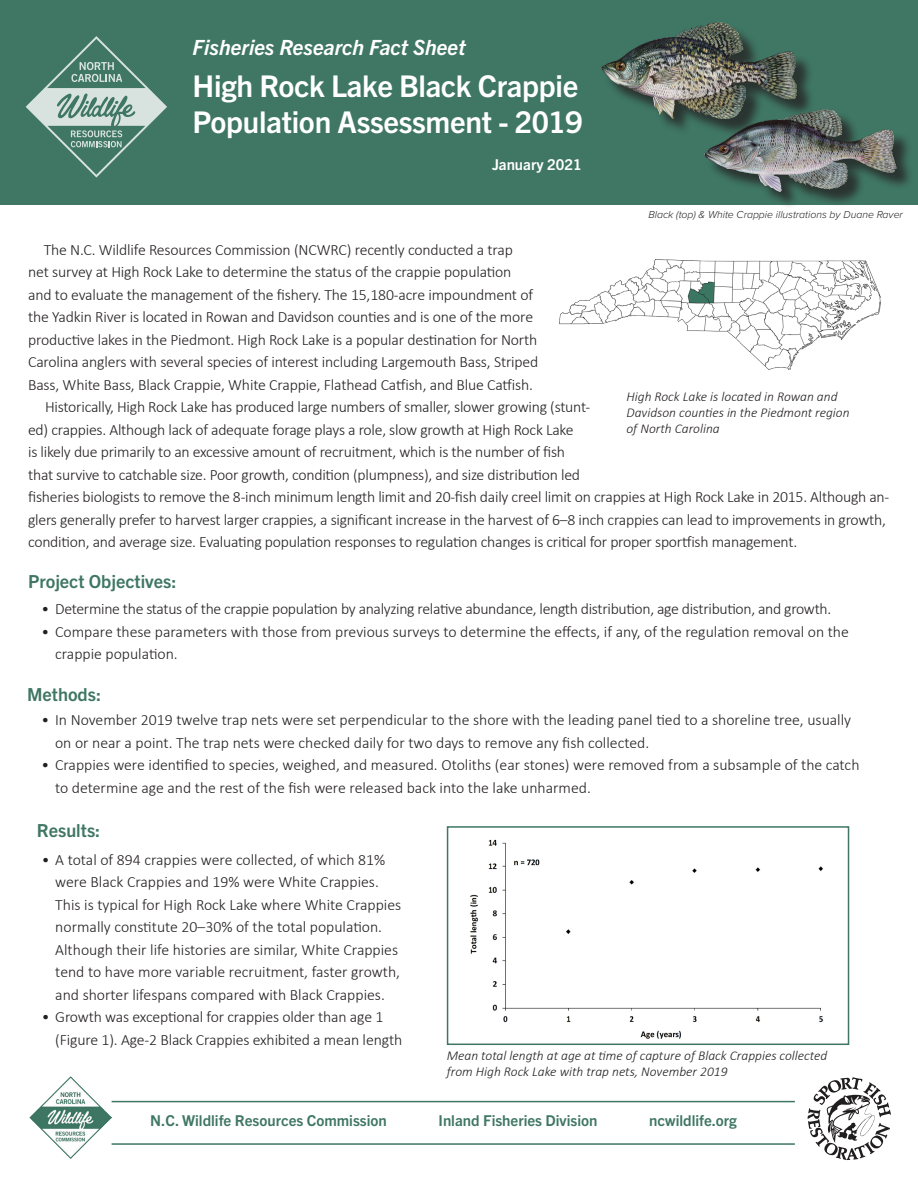
<style>
.page{position:relative;width:918px;height:1188px;background:#fff}
.page>*{position:absolute;margin:0;border:0;box-sizing:border-box;transform-origin:0 0}
.t1{font:700 30px/36px "Trade Gothic Next LT Pro";letter-spacing:-.01em;color:#fff}
.t2{font:italic 700 21px "Trade Gothic Next LT Pro";color:#fff}
.t3{font:700 18px "Trade Gothic Next LT Pro";color:#3f7664}
.t4{font:300 15.75px/22.5px "Calibri";letter-spacing:-.01em;color:#231f20}
.t5{font:700 15px "Trade Gothic Next LT Pro";color:#3f7664}
.t6{font:700 15px "Trade Gothic Next LT Pro";color:#fff}
.t7{font:italic 300 13.5px/16.2px "Calibri";color:#231f20}
.t8{font:italic 300 10.5px "Proxima Nova";color:#231f20}
</style>
<div class="page">
<div style="left:0;top:0;width:918px;height:205px;background:#3f7664"></div>
<svg style="left:26px;top:36px;width:141px;height:142px"></svg>
<img style="left:29px;top:1076px;width:83px;height:83px">
<svg style="left:808px;top:1077px;width:83px;height:83px"></svg>
<hr style="left:112px;top:1101px;width:683px;height:1px;background:#3e7663">
<hr style="left:112px;top:1143px;width:683px;height:2px;background:#3e7663">
<img style="left:559px;top:260px;width:321px;height:109px">
<img style="left:470px;top:839px;width:353px;height:200px">
<div style="left:447px;top:826px;width:402px;height:219px;border:2px solid #3f7664"></div>
<div style="left:707px;top:112px;width:207px;height:98px;background:#231f20;opacity:.75"></div>
<img style="left:704px;top:109px;width:192px;height:83px">
<div style="left:604px;top:25px;width:211px;height:112px;background:#231f20;opacity:.75"></div>
<img style="left:601px;top:22px;width:200px;height:102px">
<h2 class="t2" style="left:193px;top:32px;width:275px">Fisheries Research Fact Sheet</h2>
<h1 class="t1" style="left:193px;top:66px;width:392px">High Rock Lake Black Crappie<br>Population Assessment - 2019</h1>
<p class="t6" style="left:492px;top:154px;width:91px">January 2021</p>
<p class="t8" style="left:648px;top:206px;width:256px">Black (top) &amp; White Crappie illustrations by Duane Raver</p>
<p class="t4" style="left:28px;top:238px;width:512px;text-indent:16px">The N.C. Wildlife Resources Commission (NCWRC) recently conducted a trap<br>net survey at High Rock Lake to determine the status of the crappie population and to evaluate the management of the fishery. The 15,180-acre impoundment of the Yadkin River is located in Rowan and Davidson counties and is one of the more productive lakes in the Piedmont. High Rock Lake is a popular destination for North Carolina anglers with several species of interest including Largemouth Bass, Striped Bass, White Bass, Black Crappie, White Crappie, Flathead Catfish, and Blue Catfish.</p>
<p class="t4" style="left:28px;top:396px;width:863px;text-indent:17px">Historically, High Rock Lake has produced large numbers of smaller, slower growing (stunt-<br>ed) crappies. Although lack of adequate forage plays a role, slow growth at High Rock Lake<br>is likely due primarily to an excessive amount of recruitment, which is the number of fish<br>that survive to catchable size. Poor growth, condition (plumpness), and size distribution led<br>fisheries biologists to remove the 8-inch minimum length limit and 20-fish daily creel limit on crappies at High Rock Lake in 2015. Although an&shy;glers generally prefer to harvest larger crappies, a significant increase in the harvest of 6–8 inch crappies can lead to improvements in growth, condition, and average size. Evaluating population responses to regulation changes is critical for proper sportfish management.</p>
<p class="t7" style="left:626px;top:388px;width:225px">High Rock Lake is located in Rowan and<br>Davidson counties in the Piedmont region of North Carolina</p>
<p class="t3" style="left:28px;top:569px;width:150px">Project Objectives:</p>
<p class="t4" style="left:42px;top:598px;width:791px">• Determine the status of the crappie population by analyzing relative abundance, length distribution, age distribution, and growth.</p>
<p class="t4" style="left:55px;top:620px;width:795px;text-indent:-14px">• Compare these parameters with those from previous surveys to determine the effects, if any, of the regulation removal on the crappie population.</p>
<p class="t3" style="left:27px;top:682px;width:76px">Methods:</p>
<p class="t4" style="left:55px;top:709px;width:798px;text-indent:-14px">• In November 2019 twelve trap nets were set perpendicular to the shore with the leading panel tied to a shoreline tree, usually on or near a point. The trap nets were checked daily for two days to remove any fish collected.</p>
<p class="t4" style="left:55px;top:754px;width:806px;text-indent:-14px">• Crappies were identified to species, weighed, and measured. Otoliths (ear stones) were removed from a subsample of the catch to determine age and the rest of the fish were released back into the lake unharmed.</p>
<p class="t3" style="left:37px;top:818px;width:65px">Results:</p>
<p class="t4" style="left:55px;top:848px;width:348px;text-indent:-14px">• A total of 894 crappies were collected, of which 81% were Black Crappies and 19% were White Crappies.<br>This is typical for High Rock Lake where White Crappies normally constitute 20–30% of the total population.<br>Although their life histories are similar, White Crappies tend to have more variable recruitment, faster growth, and shorter lifespans compared with Black Crappies.</p>
<p class="t4" style="left:55px;top:1005px;width:349px;text-indent:-14px">• Growth was exceptional for crappies older than age 1 (Figure 1). Age-2 Black Crappies exhibited a mean length</p>
<p class="t7" style="left:447px;top:1048px;width:382px">Mean total length at age at time of capture of Black Crappies collected from High Rock Lake with trap nets, November 2019</p>
<p class="t5" style="left:150px;top:1110px;width:238px">N.C. Wildlife Resources Commission</p>
<p class="t5" style="left:439px;top:1110px;width:160px">Inland Fisheries Division</p>
<p class="t5" style="left:649px;top:1110px;width:89px">ncwildlife.org</p>
</div>
